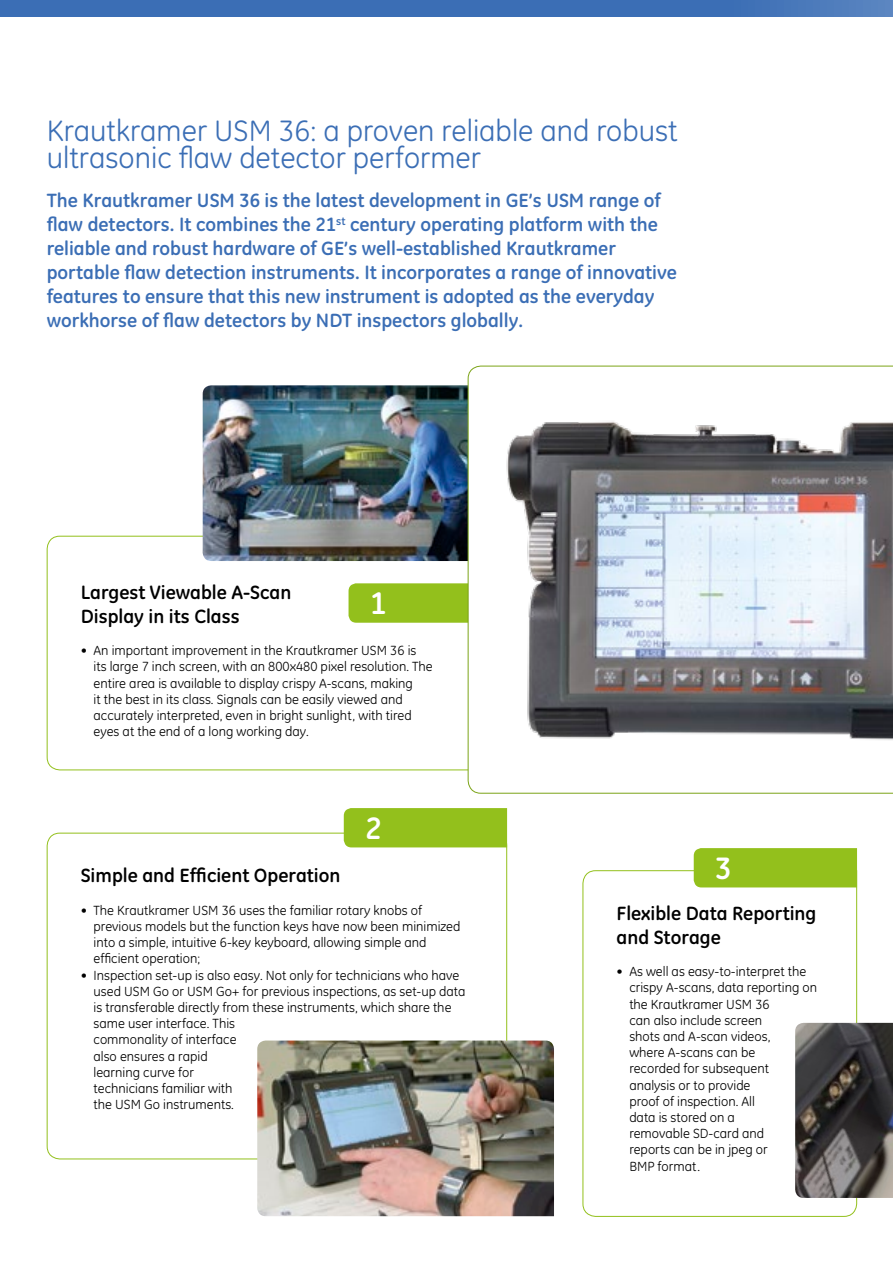
<style>
.page{position:relative;width:893px;height:1263px;background:#fff}
.page>*{position:absolute;margin:0;border:0;box-sizing:border-box;transform-origin:0 0}
.t1{font:700 31.5px "GE Inspira";color:#fff}
.t2{font:30px/27px "GE Inspira";color:#3b6eb5}
.t3{font:700 19.5px/24px "GE Inspira";color:#3b6eb5}
.t4{font:700 19.5px/24px "GE Inspira";color:#000}
.t5{font:13.5px/16.2px "GE Inspira";color:#000}
</style>
<div class="page">
<div style="left:349px;top:583px;width:163px;height:40px;background:#93c01c;border-radius:8px"></div>
<div style="left:0;top:0;width:893px;height:16px;background:#3b6eb5"></div>
<svg style="left:582px;top:870px;width:275px;height:347px"></svg>
<div style="left:694px;top:848px;width:163px;height:39px;background:#93c01c"></div>
<div style="left:344px;top:808px;width:163px;height:39px;background:#93c01c"></div>
<img style="left:203px;top:385px;width:265px;height:176px">
<img style="left:257px;top:1040px;width:297px;height:176px">
<img style="left:795px;top:1023px;width:98px;height:175px">
<svg style="left:468px;top:366px;width:425px;height:427px"></svg>
<h2 class="t2" style="left:47px;top:117px;width:632px">Krautkramer USM 36: a proven reliable and robust ultrasonic flaw detector performer</h2>
<p class="t3" style="left:47px;top:188px;width:632px">The Krautkramer USM 36 is the latest development in GE’s USM range of flaw detectors. It combines the 21<sup>st</sup> century operating platform with the reliable and robust hardware of GE’s well-established Krautkramer portable flaw detection instruments. It incorporates a range of innovative features to ensure that this new instrument is adopted as the everyday workhorse of flaw detectors by NDT inspectors globally.</p>
<h3 class="t4" style="left:81px;top:580px;width:212px">Largest Viewable A-Scan<br>Display in its Class</h3>
<p class="t5" style="left:94px;top:642px;width:341px;text-indent:-13px">• An important improvement in the Krautkramer USM 36 is its large 7 inch screen, with an 800x480 pixel resolution. The entire area is available to display crispy A-scans, making<br>it the best in its class. Signals can be easily viewed and accurately interpreted, even in bright sunlight, with tired eyes at the end of a long working day.</p>
<h1 class="t1" style="left:370px;top:583px;width:18px">1</h1>
<h1 class="t1" style="left:365px;top:808px;width:18px">2</h1>
<h3 class="t4" style="left:81px;top:863px;width:261px">Simple and Efficient Operation</h3>
<p class="t5" style="left:94px;top:902px;width:368px;text-indent:-13px">• The Krautkramer USM 36 uses the familiar rotary knobs of previous models but the function keys have now been minimized into a simple, intuitive 6-key keyboard, allowing simple and efficient operation;</p>
<p class="t5" style="left:94px;top:967px;width:373px;text-indent:-13px">• Inspection set-up is also easy. Not only for technicians who have used USM Go or USM Go+ for previous inspections, as set-up data is transferable directly from these instruments, which share the same user interface. This<br>commonality of interface<br>also ensures a rapid<br>learning curve for<br>technicians familiar with<br>the USM Go instruments.</p>
<h1 class="t1" style="left:715px;top:848px;width:18px">3</h1>
<h3 class="t4" style="left:617px;top:901px;width:201px">Flexible Data Reporting and Storage</h3>
<p class="t5" style="left:629px;top:963px;width:189px;text-indent:-13px">• As well as easy-to-interpret the crispy A-scans, data reporting on the Krautkramer USM 36<br>can also include screen<br>shots and A-scan videos,<br>where A-scans can be<br>recorded for subsequent analysis or to provide<br>proof of inspection. All<br>data is stored on a<br>removable SD-card and<br>reports can be in jpeg or<br>BMP format.</p>
</div>
